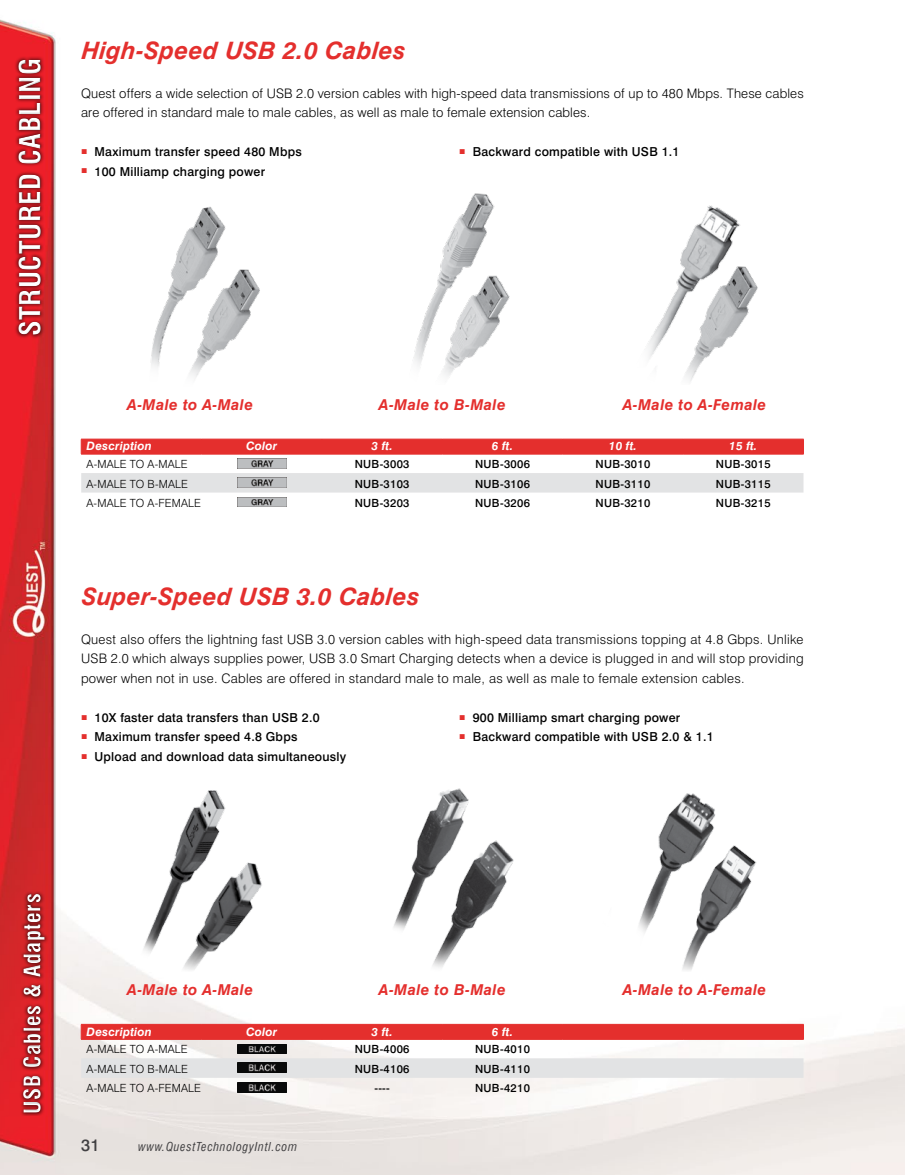
<style>
.page{position:relative;width:905px;height:1175px;background:#fff}
.page>*{position:absolute;margin:0;border:0;box-sizing:border-box;transform-origin:0 0}
.t1{font:700 condensed 28.5px "Swiss 721 BT";letter-spacing:.025em;color:#fff}
.t2{font:italic 700 24px "Swiss 721 BT";letter-spacing:.015em;color:#e42f2d}
.t3{font:700 condensed 22.5px "Swiss 721 BT";letter-spacing:.025em;color:#fff}
.t4{font:500 16.5px "Swiss 721 BT";color:#414042}
.t5{font:italic 700 15px "Swiss 721 BT";letter-spacing:.025em;color:#e42f2d}
.t6{font:300 13.2px/19.5px "Swiss 721 BT";letter-spacing:.01em;color:#000}
.t7{font:500 12.3px "Swiss 721 BT";letter-spacing:.02em;color:#000}
.t8{font:italic condensed 12px "Swiss 721 BT";letter-spacing:.06em;color:#414042}
.t9{font:italic 700 11.7px "Swiss 721 BT";letter-spacing:.015em;color:#fff}
.t10{font:500 11.25px "Swiss 721 BT";letter-spacing:.025em;color:#000}
.t11{font:300 11.25px "Swiss 721 BT";letter-spacing:.01em;color:#000}
</style>
<div class="page">
<img style="left:0;top:19px;width:904px;height:1155px">
<div style="left:15px;top:56px;width:30px;height:283px;background:#000;opacity:.61"></div>
<div style="left:17px;top:59px;width:24px;height:278px;background:#fff;opacity:.75"></div>
<div style="left:19px;top:59px;width:24px;height:278px;background:#000;opacity:.75"></div>
<div style="left:19px;top:890px;width:30px;height:226px;background:#000;opacity:.61"></div>
<div style="left:22px;top:894px;width:24px;height:220px;background:#fff;opacity:.75"></div>
<div style="left:24px;top:892px;width:23px;height:220px;background:#000;opacity:.52"></div>
<div style="left:81px;top:473px;width:722px;height:19px;background:#e2e3e4"></div>
<div style="left:81px;top:439px;width:723px;height:15px;background:#e42f2d"></div>
<hr style="left:81px;top:439px;width:120px;height:1px;background:#e42f2d">
<hr style="left:201px;top:439px;width:121px;height:1px;background:#e42f2d">
<hr style="left:322px;top:439px;width:120px;height:1px;background:#e42f2d">
<hr style="left:442px;top:439px;width:120px;height:1px;background:#e42f2d">
<hr style="left:562px;top:439px;width:121px;height:1px;background:#e42f2d">
<hr style="left:683px;top:439px;width:120px;height:1px;background:#e42f2d">
<hr style="left:81px;top:454px;width:120px;height:1px;background:#e42f2d">
<hr style="left:201px;top:454px;width:121px;height:1px;background:#e42f2d">
<hr style="left:322px;top:454px;width:120px;height:1px;background:#e42f2d">
<hr style="left:442px;top:454px;width:120px;height:1px;background:#e42f2d">
<hr style="left:562px;top:454px;width:121px;height:1px;background:#e42f2d">
<hr style="left:683px;top:454px;width:120px;height:1px;background:#e42f2d">
<img style="left:237px;top:459px;width:49px;height:9px">
<img style="left:237px;top:477px;width:49px;height:10px">
<img style="left:237px;top:497px;width:49px;height:10px">
<div style="left:81px;top:1058px;width:722px;height:19px;background:#e2e3e4"></div>
<div style="left:81px;top:1024px;width:723px;height:15px;background:#e42f2d"></div>
<hr style="left:81px;top:1024px;width:120px;height:1px;background:#e42f2d">
<hr style="left:201px;top:1024px;width:121px;height:1px;background:#e42f2d">
<hr style="left:322px;top:1024px;width:120px;height:1px;background:#e42f2d">
<hr style="left:442px;top:1024px;width:120px;height:1px;background:#e42f2d">
<hr style="left:562px;top:1024px;width:121px;height:1px;background:#e42f2d">
<hr style="left:683px;top:1024px;width:120px;height:1px;background:#e42f2d">
<hr style="left:81px;top:1039px;width:120px;height:1px;background:#e42f2d">
<hr style="left:201px;top:1039px;width:121px;height:1px;background:#e42f2d">
<hr style="left:322px;top:1039px;width:120px;height:1px;background:#e42f2d">
<hr style="left:442px;top:1039px;width:120px;height:1px;background:#e42f2d">
<hr style="left:562px;top:1039px;width:121px;height:1px;background:#e42f2d">
<hr style="left:683px;top:1039px;width:120px;height:1px;background:#e42f2d">
<img style="left:237px;top:1044px;width:49px;height:9px">
<img style="left:237px;top:1062px;width:49px;height:10px">
<img style="left:237px;top:1082px;width:49px;height:10px">
<img style="left:333px;top:189px;width:470px;height:202px">
<img style="left:81px;top:206px;width:218px;height:201px">
<img style="left:367px;top:776px;width:436px;height:207px">
<img style="left:74px;top:776px;width:242px;height:207px">
<h1 class="t1" style="left:13px;top:336px;width:279px;rotate:-90deg">STRUCTURED CABLING</h1>
<h2 class="t2" style="left:81px;top:35px;width:328px">High-Speed USB 2.0 Cables</h2>
<p class="t6" style="left:81px;top:83px;width:724px">Quest offers a wide selection of USB 2.0 version cables with high-speed data transmissions of up to 480 Mbps. These cables are offered in standard male to male cables, as well as male to female extension cables.</p>
<p class="t7" style="left:81px;top:144px;width:222px"><sup>■</sup> Maximum transfer speed 480 Mbps</p>
<p class="t7" style="left:81px;top:164px;width:186px"><sup>■</sup> 100 Milliamp charging power</p>
<p class="t7" style="left:459px;top:144px;width:222px"><sup>■</sup> Backward compatible with USB 1.1</p>
<p class="t5" style="left:127px;top:395px;width:127px">A-Male to A-Male</p>
<p class="t5" style="left:379px;top:395px;width:128px">A-Male to B-Male</p>
<p class="t5" style="left:622px;top:395px;width:145px">A-Male to A-Female</p>
<p class="t9" style="left:87px;top:439px;width:67px">Description</p>
<p class="t9" style="left:246px;top:439px;width:33px">Color</p>
<p class="t9" style="left:371px;top:439px;width:23px">3 ft.</p>
<p class="t9" style="left:492px;top:439px;width:23px">6 ft.</p>
<p class="t9" style="left:609px;top:439px;width:29px">10 ft.</p>
<p class="t9" style="left:729px;top:439px;width:29px">15 ft.</p>
<p class="t11" style="left:87px;top:457px;width:102px">A-MALE TO A-MALE</p>
<p class="t10" style="left:355px;top:457px;width:56px">NUB-3003</p>
<p class="t10" style="left:475px;top:457px;width:56px">NUB-3006</p>
<p class="t10" style="left:595px;top:457px;width:56px">NUB-3010</p>
<p class="t10" style="left:716px;top:457px;width:56px">NUB-3015</p>
<p class="t11" style="left:87px;top:477px;width:103px">A-MALE TO B-MALE</p>
<p class="t10" style="left:355px;top:477px;width:56px">NUB-3103</p>
<p class="t10" style="left:475px;top:477px;width:56px">NUB-3106</p>
<p class="t10" style="left:595px;top:477px;width:56px">NUB-3110</p>
<p class="t10" style="left:716px;top:477px;width:56px">NUB-3115</p>
<p class="t11" style="left:87px;top:496px;width:116px">A-MALE TO A-FEMALE</p>
<p class="t10" style="left:355px;top:496px;width:56px">NUB-3203</p>
<p class="t10" style="left:475px;top:496px;width:56px">NUB-3206</p>
<p class="t10" style="left:595px;top:496px;width:56px">NUB-3210</p>
<p class="t10" style="left:716px;top:496px;width:56px">NUB-3215</p>
<h2 class="t2" style="left:81px;top:581px;width:342px">Super-Speed USB 3.0 Cables</h2>
<p class="t6" style="left:81px;top:629px;width:724px;text-align:justify">Quest also offers the lightning fast USB 3.0 version cables with high-speed data transmissions topping at 4.8 Gbps. Unlike USB 2.0 which always supplies power, USB 3.0 Smart Charging detects when a device is plugged in and will stop providing power when not in use. Cables are offered in standard male to male, as well as male to female extension cables.</p>
<p class="t7" style="left:81px;top:710px;width:240px"><sup>■</sup> 10X faster data transfers than USB 2.0</p>
<p class="t7" style="left:81px;top:729px;width:218px"><sup>■</sup> Maximum transfer speed 4.8 Gbps</p>
<p class="t7" style="left:81px;top:749px;width:267px"><sup>■</sup> Upload and download data simultaneously</p>
<p class="t7" style="left:459px;top:710px;width:222px"><sup>■</sup> 900 Milliamp smart charging power</p>
<p class="t7" style="left:459px;top:729px;width:256px"><sup>■</sup> Backward compatible with USB 2.0 &amp; 1.1</p>
<h3 class="t3" style="left:19px;top:1114px;width:222px;rotate:-90deg">USB Cables &amp; Adapters</h3>
<p class="t5" style="left:127px;top:980px;width:127px">A-Male to A-Male</p>
<p class="t5" style="left:379px;top:980px;width:128px">A-Male to B-Male</p>
<p class="t9" style="left:87px;top:1024px;width:67px">Description</p>
<p class="t9" style="left:246px;top:1024px;width:33px">Color</p>
<p class="t9" style="left:371px;top:1024px;width:23px">3 ft.</p>
<p class="t9" style="left:492px;top:1024px;width:23px">6 ft.</p>
<p class="t11" style="left:87px;top:1042px;width:102px">A-MALE TO A-MALE</p>
<p class="t10" style="left:355px;top:1042px;width:56px">NUB-4006</p>
<p class="t10" style="left:475px;top:1042px;width:56px">NUB-4010</p>
<p class="t11" style="left:87px;top:1062px;width:103px">A-MALE TO B-MALE</p>
<p class="t10" style="left:355px;top:1062px;width:56px">NUB-4106</p>
<p class="t10" style="left:475px;top:1062px;width:56px">NUB-4110</p>
<p class="t11" style="left:87px;top:1081px;width:116px">A-MALE TO A-FEMALE</p>
<p class="t10" style="left:374px;top:1081px;width:17px">----</p>
<p class="t10" style="left:475px;top:1081px;width:56px">NUB-4210</p>
<p class="t4" style="left:81px;top:1135px;width:20px">31</p>
<p class="t8" style="left:138px;top:1139px;width:160px">www.QuestTechnologyIntl.com</p>
<p class="t5" style="left:622px;top:980px;width:145px">A-Male to A-Female</p>
</div>
